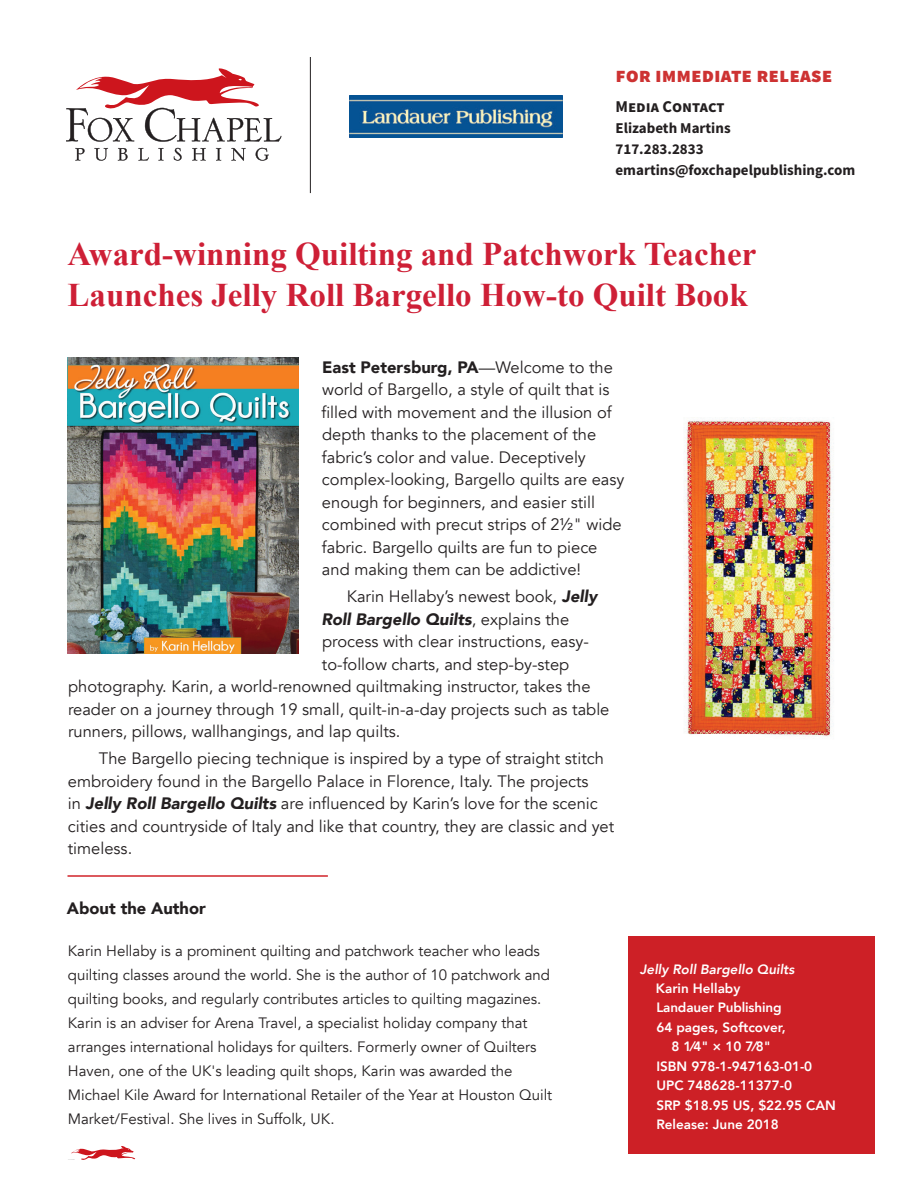
<style>
.page{position:relative;width:918px;height:1188px;background:#fff}
.page>*{position:absolute;margin:0;border:0;box-sizing:border-box;transform-origin:0 0}
.t1{font:700 33px/40.5px "Times New Roman";color:#ce1f36}
.t2{font:900 21px "Source Sans Pro";color:#cd3232}
.t3{font:16.5px/22.5px "Avenir";color:#231f20}
.t4{font:italic 900 16.5px "Avenir";color:#231f20}
.t5{font:900 16.5px "Avenir";color:#231f20}
.t6{font:700 16.5px "Source Sans Pro";color:#231f20}
.t7{font:15px/24px "Avenir";color:#231f20}
.t8{font:700 15px/21px "Source Sans Pro";color:#231f20}
.t9{font:800 13.5px "Avenir";color:#fff}
.t10{font:italic 800 13.5px "Avenir";color:#fff}
.s1{font-weight:900}
.s2{font-weight:900;font-style:italic}
.s3{font-weight:400;font-style:normal}
</style>
<div class="page">
<svg style="left:75px;top:148px;width:10px;height:13px"></svg>
<svg style="left:94px;top:148px;width:14px;height:13px"></svg>
<svg style="left:118px;top:148px;width:10px;height:13px"></svg>
<svg style="left:138px;top:148px;width:11px;height:13px"></svg>
<svg style="left:158px;top:148px;width:6px;height:13px"></svg>
<svg style="left:174px;top:148px;width:8px;height:13px"></svg>
<svg style="left:192px;top:148px;width:14px;height:13px"></svg>
<svg style="left:216px;top:148px;width:5px;height:13px"></svg>
<svg style="left:231px;top:148px;width:15px;height:13px"></svg>
<svg style="left:256px;top:148px;width:13px;height:13px"></svg>
<svg style="left:66px;top:68px;width:215px;height:74px"></svg>
<hr style="left:68px;top:875px;width:260px;height:2px;background:#d1232a">
<svg style="left:68px;top:1146px;width:68px;height:14px"></svg>
<img style="left:68px;top:357px;width:231px;height:296px">
<div style="left:628px;top:936px;width:246px;height:218px;background:#cd2026"></div>
<hr style="left:310px;top:57px;width:1px;height:136px;background:#231f20">
<img style="left:349px;top:95px;width:213px;height:43px">
<img style="left:684px;top:417px;width:150px;height:320px">
<p class="t2" style="left:615px;top:60px;width:218px">FOR IMMEDIATE RELEASE</p>
<p class="t6" style="left:615px;top:95px;width:111px">MEDIA CONTACT</p>
<p class="t8" style="left:615px;top:117px;width:241px">Elizabeth Martins<br>717.283.2833 emartins@foxchapelpublishing.com</p>
<h1 class="t1" style="left:68px;top:233px;width:690px">Award-winning Quilting and Patchwork Teacher<br>Launches Jelly Roll Bargello How-to Quilt Book</h1>
<p class="t3" style="left:321px;top:356px;width:305px"><span class="s1">East Petersburg, PA</span>—Welcome to the world of Bargello, a style of quilt that is filled with movement and the illusion of depth thanks to the placement of the fabric’s color and value. Deceptively complex-looking, Bargello quilts are easy enough for beginners, and easier still combined with precut strips of 2½" wide fabric. Bargello quilts are fun to piece and making them can be addictive!</p>
<p class="t3" style="left:347px;top:586px;width:252px">Karin Hellaby’s newest book, <span class="s2">Jelly</span></p>
<p class="t4" style="left:321px;top:605px;width:249px">Roll Bargello Quilts<span class="s3">, explains the</span></p>
<p class="t3" style="left:322px;top:631px;width:268px">process with clear instructions, easy-</p>
<p class="t3" style="left:322px;top:653px;width:249px">to-follow charts, and step-by-step</p>
<p class="t3" style="left:68px;top:676px;width:524px">photography. Karin, a world-renowned quiltmaking instructor, takes the</p>
<p class="t3" style="left:68px;top:698px;width:543px">reader on a journey through 19 small, quilt-in-a-day projects such as table</p>
<p class="t3" style="left:68px;top:721px;width:334px">runners, pillows, wallhangings, and lap quilts.</p>
<p class="t3" style="left:68px;top:748px;width:548px;text-indent:31px">The Bargello piecing technique is inspired by a type of straight stitch embroidery found in the Bargello Palace in Florence, Italy. The projects<br>in <span class="s2">Jelly Roll Bargello Quilts</span> are influenced by Karin’s love for the scenic cities and countryside of Italy and like that country, they are classic and yet timeless.</p>
<p class="t5" style="left:67px;top:894px;width:140px">About the Author</p>
<p class="t7" style="left:68px;top:939px;width:486px">Karin Hellaby is a prominent quilting and patchwork teacher who leads quilting classes around the world. She is the author of 10 patchwork and quilting books, and regularly contributes articles to quilting magazines.<br>Karin is an adviser for Arena Travel, a specialist holiday company that arranges international holidays for quilters. Formerly owner of Quilters Haven, one of the UK's leading quilt shops, Karin was awarded the Michael Kile Award for International Retailer of the Year at Houston Quilt Market/Festival. She lives in Suffolk, UK.</p>
<p class="t10" style="left:640px;top:961px;width:156px">Jelly Roll Bargello Quilts</p>
<p class="t9" style="left:656px;top:978px;width:86px">Karin Hellaby</p>
<p class="t9" style="left:656px;top:997px;width:127px">Landauer Publishing</p>
<p class="t9" style="left:656px;top:1017px;width:131px">64 pages, Softcover,</p>
<p class="t9" style="left:671px;top:1036px;width:101px">8 1⁄4" × 10 7⁄8"</p>
<p class="t9" style="left:656px;top:1056px;width:157px">ISBN 978-1-947163-01-0</p>
<p class="t9" style="left:656px;top:1075px;width:137px">UPC 748628-11377-0</p>
<p class="t9" style="left:656px;top:1095px;width:181px">SRP $18.95 US, $22.95 CAN</p>
<p class="t9" style="left:656px;top:1114px;width:124px">Release: June 2018</p>
</div>
